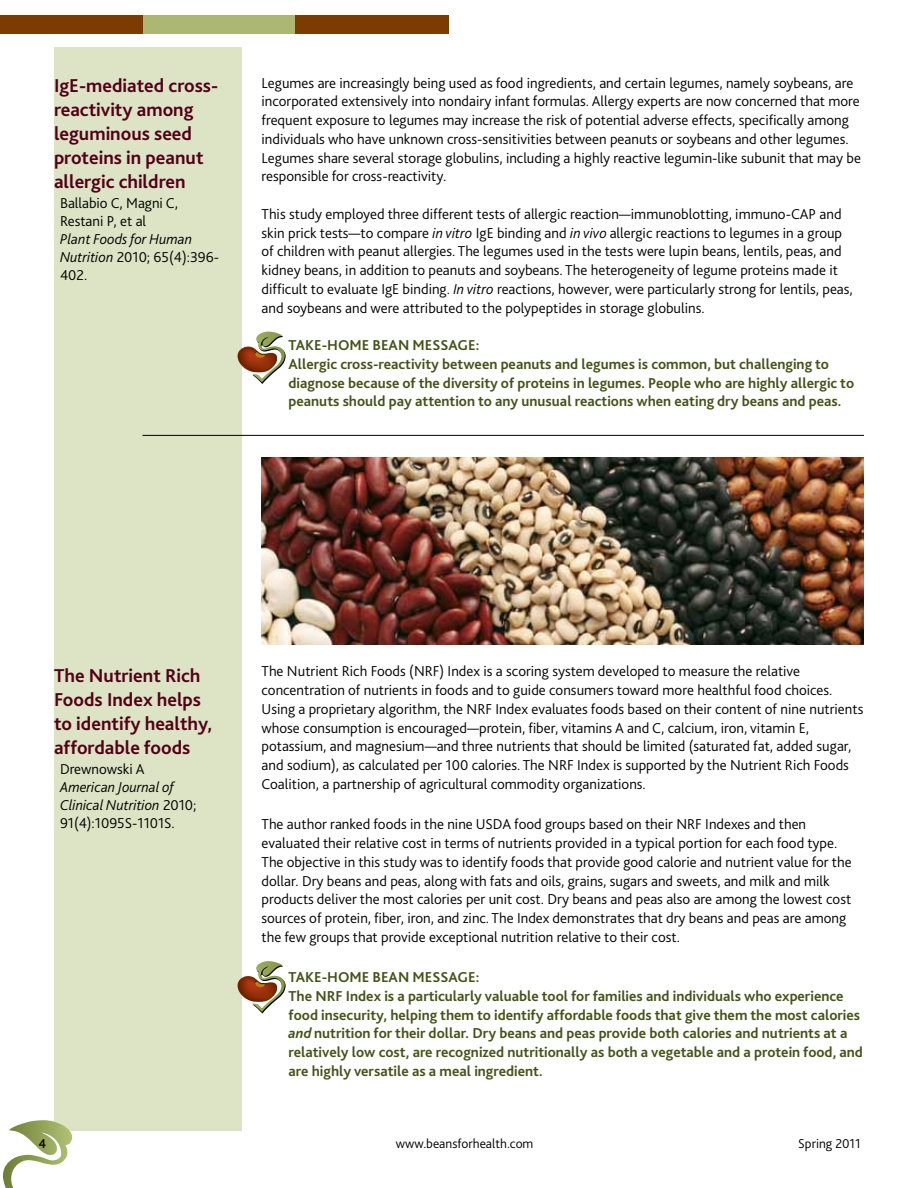
<style>
.page{position:relative;width:918px;height:1188px;background:#fff}
.page>*{position:absolute;margin:0;border:0;box-sizing:border-box;transform-origin:0 0}
.t1{font:700 19.5px/24px "Bliss 2";color:#520018}
.t2{font:300 15px/18.8px "Bliss 2";color:#000}
.t3{font:700 15px/18.8px "Bliss 2";color:#455218}
.t4{font:italic 300 15px/18px "Bliss 2";color:#000}
.t5{font:300 13.5px "Bliss 2";color:#000}
.t6{font:500 13.5px "Bliss 2";color:#000}
.s1{font-style:normal}
.s2{font-style:italic}
</style>
<div class="page">
<div style="left:54px;top:47px;width:187px;height:1084px;background:#dce4c5"></div>
<svg style="left:3px;top:1120px;width:69px;height:68px"></svg>
<div style="left:142px;top:15px;width:153px;height:19px;background:#adb774"></div>
<div style="left:295px;top:15px;width:154px;height:19px;background:#7c3b00"></div>
<div style="left:0;top:15px;width:143px;height:19px;background:#7c3b00"></div>
<hr style="left:142px;top:435px;width:722px;height:1px;background:#000">
<img style="left:237px;top:347px;width:15px;height:25px">
<svg style="left:252px;top:332px;width:34px;height:52px"></svg>
<img style="left:237px;top:976px;width:15px;height:26px">
<svg style="left:252px;top:961px;width:34px;height:53px"></svg>
<img style="left:262px;top:458px;width:602px;height:187px">
<h1 class="t1" style="left:54px;top:73px;width:166px">IgE-mediated cross&shy;reactivity among leguminous seed proteins in peanut allergic children</h1>
<p class="t2" style="left:60px;top:194px;width:120px;line-height:18px">Ballabio C, Magni C,<br>Restani P, et al</p>
<p class="t4" style="left:60px;top:230px;width:161px">Plant Foods for Human<br>Nutrition <span class="s1">2010; 65(4):396-<br>402.</span></p>
<p class="t2" style="left:262px;top:73px;width:601px">Legumes are increasingly being used as food ingredients, and certain legumes, namely soybeans, are incorporated extensively into nondairy infant formulas. Allergy experts are now concerned that more frequent exposure to legumes may increase the risk of potential adverse effects, specifically among individuals who have unknown cross-sensitivities between peanuts or soybeans and other legumes.<br>Legumes share several storage globulins, including a highly reactive legumin-like subunit that may be responsible for cross-reactivity.</p>
<p class="t2" style="left:262px;top:204px;width:593px">This study employed three different tests of allergic reaction—immunoblotting, immuno-CAP and skin prick tests—to compare <span class="s2">in vitro</span> IgE binding and <span class="s2">in vivo</span> allergic reactions to legumes in a group of children with peanut allergies. The legumes used in the tests were lupin beans, lentils, peas, and kidney beans, in addition to peanuts and soybeans. The heterogeneity of legume proteins made it difficult to evaluate IgE binding. <span class="s2">In vitro</span> reactions, however, were particularly strong for lentils, peas, and soybeans and were attributed to the polypeptides in storage globulins.</p>
<p class="t3" style="left:289px;top:336px;width:567px">TAKE-HOME BEAN MESSAGE:<br>Allergic cross-reactivity between peanuts and legumes is common, but challenging to diagnose because of the diversity of proteins in legumes. People who are highly allergic to peanuts should pay attention to any unusual reactions when eating dry beans and peas.</p>
<h1 class="t1" style="left:54px;top:663px;width:160px">The Nutrient Rich<br>Foods Index helps to identify healthy, affordable foods</h1>
<p class="t2" style="left:60px;top:759px;width:86px">Drewnowski A</p>
<p class="t4" style="left:60px;top:777px;width:138px">American Journal of<br>Clinical Nutrition <span class="s1">2010;<br>91(4):1095S-1101S.</span></p>
<p class="t2" style="left:262px;top:662px;width:603px">The Nutrient Rich Foods (NRF) Index is a scoring system developed to measure the relative concentration of nutrients in foods and to guide consumers toward more healthful food choices.<br>Using a proprietary algorithm, the NRF Index evaluates foods based on their content of nine nutrients whose consumption is encouraged—protein, fiber, vitamins A and C, calcium, iron, vitamin E, potassium, and magnesium—and three nutrients that should be limited (saturated fat, added sugar, and sodium), as calculated per 100 calories. The NRF Index is supported by the Nutrient Rich Foods Coalition, a partnership of agricultural commodity organizations.</p>
<p class="t2" style="left:262px;top:815px;width:592px">The author ranked foods in the nine USDA food groups based on their NRF Indexes and then evaluated their relative cost in terms of nutrients provided in a typical portion for each food type.<br>The objective in this study was to identify foods that provide good calorie and nutrient value for the dollar. Dry beans and peas, along with fats and oils, grains, sugars and sweets, and milk and milk products deliver the most calories per unit cost. Dry beans and peas also are among the lowest cost sources of protein, fiber, iron, and zinc. The Index demonstrates that dry beans and peas are among the few groups that provide exceptional nutrition relative to their cost.</p>
<p class="t3" style="left:289px;top:967px;width:576px">TAKE-HOME BEAN MESSAGE:<br>The NRF Index is a particularly valuable tool for families and individuals who experience food insecurity, helping them to identify affordable foods that give them the most calories <span class="s2">and</span> nutrition for their dollar. Dry beans and peas provide both calories and nutrients at a relatively low cost, are recognized nutritionally as both a vegetable and a protein food, and are highly versatile as a meal ingredient.</p>
<p class="t6" style="left:39px;top:1135px;width:9px">4</p>
<p class="t5" style="left:396px;top:1135px;width:139px">www.beansforhealth.com</p>
<p class="t5" style="left:798px;top:1135px;width:64px">Spring 2011</p>
</div>
